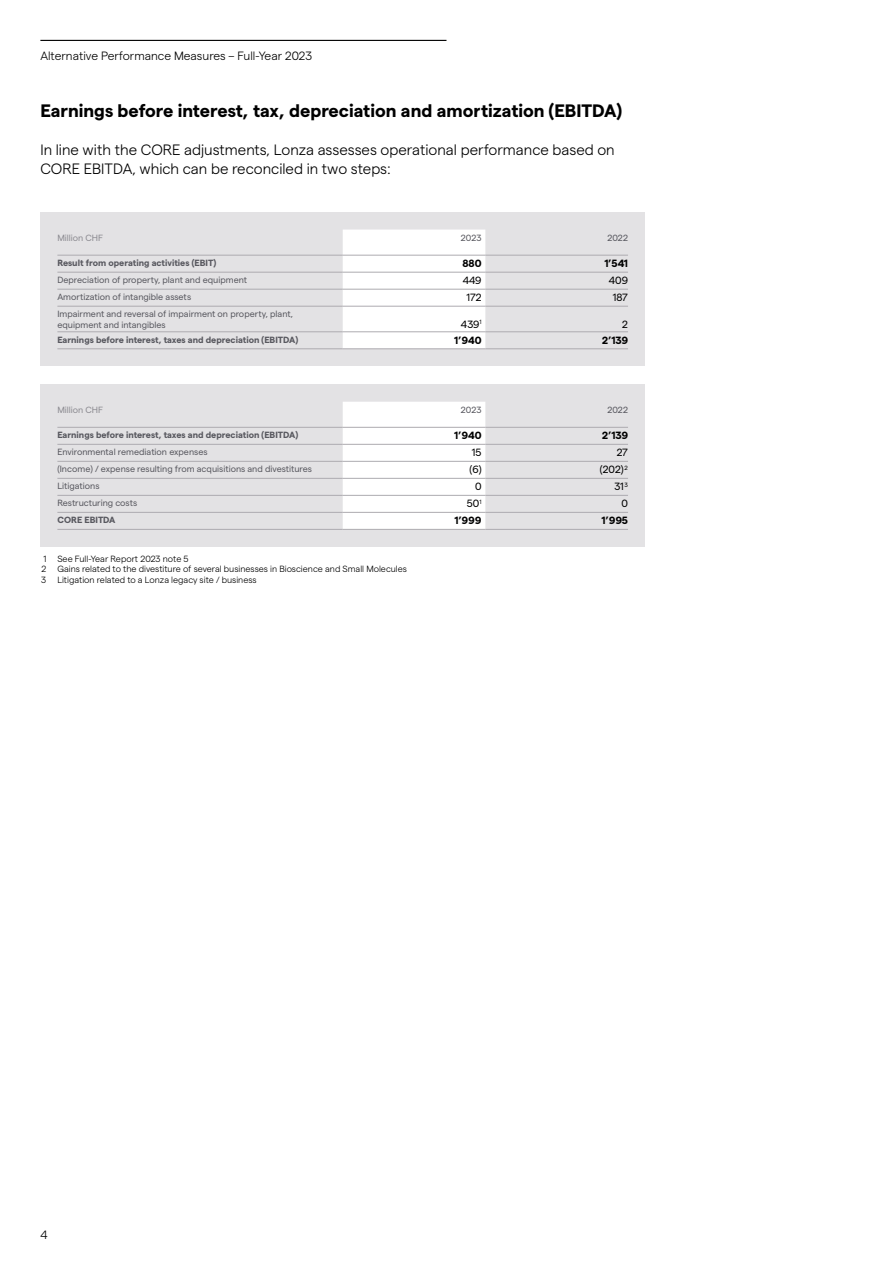
<style>
.page{position:relative;width:893px;height:1263px;background:#fff}
.page>*{position:absolute;margin:0;border:0;box-sizing:border-box;transform-origin:0 0}
._02__Headline-2__13_pt{font:700 18px "Matter";color:#000}
._01__Copy__10_pt{font:300 15px/19.2px "Matter";color:#000}
.t1{font:300 12px "Matter";color:#000}
._2020_Table_-_Figures{font:700 10.5px "Matter";color:#000}
._2020_Table_-_Figures-2{font:10.5px "Matter";color:#000}
._2020_Table_-_Line_Description_Header{font:9px/10.8px "Matter";color:#58585f}
._02__Small_Copy__6_pt{font:300 9px "Matter";color:#000}
._2020_Table_-_Line_Description_Header-2{font:700 9px "Matter";color:#58585f}
._2020_Table_-_Line_Description_Header-3{font:9px "Matter";color:#8d8c92}
._2020_Table_-_Figures_Header{font:9px "Matter";color:#58585f}
</style>
<div class="page">
<hr style="left:40px;top:40px;width:406px;height:1px;background:#000">
<div style="left:40px;top:385px;width:605px;height:162px;background:#e3e2e4"></div>
<div style="left:343px;top:402px;width:142px;height:127px;background:#fff"></div>
<hr style="left:485px;top:444px;width:143px;height:1px;background:#adabb0">
<hr style="left:485px;top:461px;width:143px;height:1px;background:#adabb0">
<hr style="left:485px;top:478px;width:143px;height:1px;background:#adabb0">
<hr style="left:485px;top:512px;width:143px;height:1px;background:#adabb0">
<hr style="left:485px;top:529px;width:143px;height:1px;background:#adabb0">
<hr style="left:343px;top:444px;width:142px;height:1px;background:#adabb0">
<hr style="left:343px;top:461px;width:142px;height:1px;background:#adabb0">
<hr style="left:343px;top:478px;width:142px;height:1px;background:#adabb0">
<hr style="left:343px;top:512px;width:142px;height:1px;background:#adabb0">
<hr style="left:343px;top:529px;width:142px;height:1px;background:#adabb0">
<hr style="left:57px;top:427px;width:286px;height:1px;background:#adabb0">
<hr style="left:57px;top:478px;width:286px;height:1px;background:#adabb0">
<hr style="left:57px;top:495px;width:286px;height:1px;background:#adabb0">
<hr style="left:57px;top:512px;width:286px;height:1px;background:#adabb0">
<hr style="left:57px;top:529px;width:286px;height:1px;background:#adabb0">
<hr style="left:57px;top:444px;width:286px;height:1px;background:#adabb0">
<hr style="left:57px;top:461px;width:286px;height:1px;background:#adabb0">
<hr style="left:343px;top:427px;width:142px;height:1px;background:#adabb0">
<hr style="left:485px;top:427px;width:143px;height:1px;background:#adabb0">
<hr style="left:343px;top:495px;width:142px;height:1px;background:#adabb0">
<hr style="left:485px;top:495px;width:143px;height:1px;background:#adabb0">
<div style="left:40px;top:213px;width:605px;height:153px;background:#e3e2e4"></div>
<div style="left:343px;top:230px;width:142px;height:118px;background:#fff"></div>
<hr style="left:485px;top:272px;width:143px;height:1px;background:#adabb0">
<hr style="left:485px;top:289px;width:143px;height:1px;background:#adabb0">
<hr style="left:485px;top:306px;width:143px;height:1px;background:#adabb0">
<hr style="left:485px;top:348px;width:143px;height:1px;background:#adabb0">
<hr style="left:343px;top:272px;width:142px;height:1px;background:#adabb0">
<hr style="left:343px;top:289px;width:142px;height:1px;background:#adabb0">
<hr style="left:343px;top:306px;width:142px;height:1px;background:#adabb0">
<hr style="left:343px;top:348px;width:142px;height:1px;background:#adabb0">
<hr style="left:57px;top:255px;width:286px;height:1px;background:#adabb0">
<hr style="left:57px;top:272px;width:286px;height:1px;background:#adabb0">
<hr style="left:57px;top:289px;width:286px;height:1px;background:#adabb0">
<hr style="left:57px;top:306px;width:286px;height:1px;background:#adabb0">
<hr style="left:57px;top:331px;width:286px;height:1px;background:#adabb0">
<hr style="left:57px;top:348px;width:286px;height:1px;background:#adabb0">
<hr style="left:343px;top:255px;width:142px;height:1px;background:#adabb0">
<hr style="left:485px;top:255px;width:143px;height:1px;background:#adabb0">
<hr style="left:343px;top:331px;width:142px;height:1px;background:#adabb0">
<hr style="left:485px;top:331px;width:143px;height:1px;background:#adabb0">
<h3 class="t1" style="left:40px;top:47px;width:273px">Alternative Performance Measures – Full-Year 2023</h3>
<p class="_02__Headline-2__13_pt" style="left:40px;top:97px;width:583px">Earnings before interest, tax, depreciation and amortization (EBITDA)</p>
<p class="_01__Copy__10_pt" style="left:40px;top:139px;width:576px">In line with the CORE adjustments, Lonza assesses operational performance based on<br>CORE EBITDA, which can be reconciled in two steps:</p>
<p class="_2020_Table_-_Line_Description_Header-3" style="left:57px;top:231px;width:47px">Million CHF</p>
<p class="_2020_Table_-_Figures_Header" style="left:461px;top:231px;width:22px">2023</p>
<p class="_2020_Table_-_Figures_Header" style="left:607px;top:231px;width:22px">2022</p>
<p class="_2020_Table_-_Line_Description_Header-2" style="left:57px;top:256px;width:160px">Result from operating activities (EBIT)</p>
<p class="_2020_Table_-_Figures" style="left:462px;top:256px;width:21px">880</p>
<p class="_2020_Table_-_Figures" style="left:604px;top:256px;width:25px">1’541</p>
<p class="_2020_Table_-_Line_Description_Header" style="left:57px;top:274px;width:191px">Depreciation of property, plant and equipment</p>
<p class="_2020_Table_-_Figures-2" style="left:463px;top:273px;width:20px">449</p>
<p class="_2020_Table_-_Figures-2" style="left:609px;top:273px;width:21px">409</p>
<p class="_2020_Table_-_Line_Description_Header" style="left:57px;top:291px;width:135px">Amortization of intangible assets</p>
<p class="_2020_Table_-_Figures-2" style="left:467px;top:290px;width:16px">172</p>
<p class="_2020_Table_-_Figures-2" style="left:613px;top:290px;width:17px">187</p>
<p class="_2020_Table_-_Line_Description_Header" style="left:57px;top:308px;width:237px">Impairment and reversal of impairment on property, plant, equipment and intangibles</p>
<p class="_2020_Table_-_Figures-2" style="left:461px;top:317px;width:22px">439<sup>1</sup></p>
<p class="_2020_Table_-_Figures-2" style="left:622px;top:317px;width:7px">2</p>
<p class="_2020_Table_-_Line_Description_Header-2" style="left:57px;top:333px;width:242px">Earnings before interest, taxes and depreciation (EBITDA)</p>
<p class="_2020_Table_-_Figures" style="left:454px;top:332px;width:29px">1’940</p>
<p class="_2020_Table_-_Figures" style="left:602px;top:332px;width:27px">2’139</p>
<p class="_2020_Table_-_Line_Description_Header-3" style="left:57px;top:403px;width:47px">Million CHF</p>
<p class="_2020_Table_-_Figures_Header" style="left:461px;top:403px;width:22px">2023</p>
<p class="_2020_Table_-_Figures_Header" style="left:607px;top:403px;width:22px">2022</p>
<p class="_2020_Table_-_Line_Description_Header-2" style="left:57px;top:428px;width:242px">Earnings before interest, taxes and depreciation (EBITDA)</p>
<p class="_2020_Table_-_Figures" style="left:454px;top:428px;width:29px">1’940</p>
<p class="_2020_Table_-_Figures" style="left:602px;top:428px;width:27px">2’139</p>
<p class="_2020_Table_-_Line_Description_Header" style="left:57px;top:446px;width:152px">Environmental remediation expenses</p>
<p class="_2020_Table_-_Figures-2" style="left:472px;top:445px;width:11px">15</p>
<p class="_2020_Table_-_Figures-2" style="left:617px;top:445px;width:13px">27</p>
<p class="_2020_Table_-_Line_Description_Header" style="left:57px;top:463px;width:256px">(Income) / expense resulting from acquisitions and divestitures</p>
<p class="_2020_Table_-_Figures-2" style="left:470px;top:462px;width:13px">(6)</p>
<p class="_2020_Table_-_Figures-2" style="left:600px;top:462px;width:30px">(202)<sup>2</sup></p>
<p class="_2020_Table_-_Line_Description_Header" style="left:57px;top:480px;width:44px">Litigations</p>
<p class="_2020_Table_-_Figures-2" style="left:475px;top:479px;width:8px">0</p>
<p class="_2020_Table_-_Figures-2" style="left:614px;top:479px;width:15px">31<sup>3</sup></p>
<p class="_2020_Table_-_Line_Description_Header" style="left:57px;top:497px;width:81px">Restructuring costs</p>
<p class="_2020_Table_-_Figures-2" style="left:467px;top:496px;width:16px">50<sup>1</sup></p>
<p class="_2020_Table_-_Figures-2" style="left:622px;top:496px;width:8px">0</p>
<p class="_2020_Table_-_Line_Description_Header-2" style="left:57px;top:513px;width:60px">CORE EBITDA</p>
<p class="_2020_Table_-_Figures" style="left:455px;top:513px;width:29px">1’999</p>
<p class="_2020_Table_-_Figures" style="left:602px;top:513px;width:28px">1’995</p>
<p class="_02__Small_Copy__6_pt" style="left:43px;top:552px;width:147px">1 See Full-Year Report 2023 note 5</p>
<p class="_02__Small_Copy__6_pt" style="left:41px;top:563px;width:367px">2 Gains related to the divestiture of several businesses in Bioscience and Small Molecules</p>
<p class="_02__Small_Copy__6_pt" style="left:41px;top:573px;width:217px">3 Litigation related to a Lonza legacy site / business</p>
<h3 class="t1" style="left:40px;top:1226px;width:9px">4</h3>
</div>
